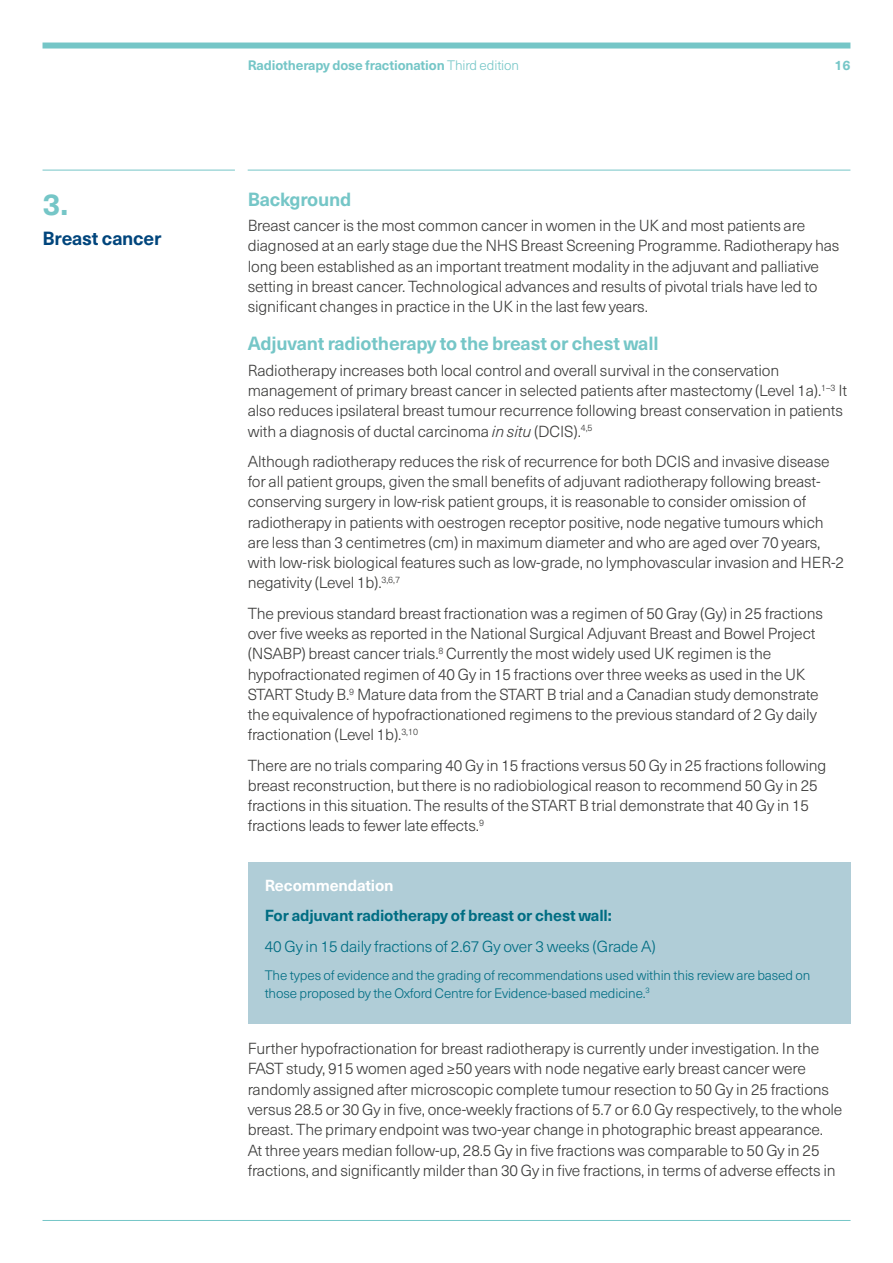
<style>
.page{position:relative;width:893px;height:1263px;background:#fff}
.page>*{position:absolute;margin:0;border:0;box-sizing:border-box;transform-origin:0 0}
.t1{font:700 30px "Neue Haas Unica Pro";color:#75c6c7}
.t2{font:700 18.75px "Neue Haas Unica Pro";letter-spacing:-.01em;color:#75c6c7}
.t3{font:700 18.75px "Neue Haas Unica Pro";letter-spacing:-.01em;color:#00457c}
.t4{font:300 15.75px/20.2px "Neue Haas Unica Pro";letter-spacing:-.01em;color:#3c3c3b}
.t5{font:300 15.75px "Neue Haas Unica Pro";letter-spacing:-.01em;color:#006d83}
.t6{font:700 15.75px "Neue Haas Unica Pro";letter-spacing:-.01em;color:#006d83}
.t7{font:700 15.75px "Neue Haas Unica Pro";letter-spacing:-.01em;color:#fff}
.t8{font:300 13.5px/18px "Neue Haas Unica Pro";letter-spacing:-.01em;color:#006d83}
.t9{font:700 13.5px "Neue Haas Unica Pro";letter-spacing:-.01em;color:#75c6c7}
.s1{font-weight:300}
.s2{font-style:italic}
</style>
<div class="page">
<div style="left:43px;top:43px;width:807px;height:6px;background:#75c6c7"></div>
<hr style="left:43px;top:1220px;width:807px;height:1px;background:#75c6c7">
<hr style="left:43px;top:170px;width:192px;height:1px;background:#75c6c7">
<hr style="left:248px;top:170px;width:602px;height:1px;background:#75c6c7">
<div style="left:248px;top:862px;width:602px;height:161px;background:#b0cdd7"></div>
<h1 class="t1" style="left:43px;top:186px;width:27px">3.</h1>
<p class="t3" style="left:43px;top:227px;width:120px">Breast cancer</p>
<p class="t9" style="left:248px;top:57px;width:273px">Radiotherapy dose fractionation <span class="s1">Third edition</span></p>
<p class="t9" style="left:834px;top:57px;width:18px">16</p>
<p class="t2" style="left:248px;top:188px;width:105px">Background</p>
<p class="t4" style="left:248px;top:216px;width:593px">Breast cancer is the most common cancer in women in the UK and most patients are diagnosed at an early stage due the NHS Breast Screening Programme. Radiotherapy has long been established as an important treatment modality in the adjuvant and palliative setting in breast cancer. Technological advances and results of pivotal trials have led to significant changes in practice in the UK in the last few years.</p>
<p class="t2" style="left:248px;top:332px;width:412px">Adjuvant radiotherapy to the breast or chest wall</p>
<p class="t4" style="left:248px;top:360px;width:601px">Radiotherapy increases both local control and overall survival in the conservation management of primary breast cancer in selected patients after mastectomy (Level 1a).<sup>1–3</sup> It also reduces ipsilateral breast tumour recurrence following breast conservation in patients with a diagnosis of ductal carcinoma <span class="s2">in situ</span> (DCIS).<sup>4,5</sup></p>
<p class="t4" style="left:248px;top:451px;width:598px">Although radiotherapy reduces the risk of recurrence for both DCIS and invasive disease for all patient groups, given the small benefits of adjuvant radiotherapy following breast&shy;conserving surgery in low-risk patient groups, it is reasonable to consider omission of radiotherapy in patients with oestrogen receptor positive, node negative tumours which are less than 3 centimetres (cm) in maximum diameter and who are aged over 70 years, with low-risk biological features such as low-grade, no lymphovascular invasion and HER-2 negativity (Level 1b).<sup>3,6,7</sup></p>
<p class="t4" style="left:248px;top:603px;width:577px">The previous standard breast fractionation was a regimen of 50 Gray (Gy) in 25 fractions over five weeks as reported in the National Surgical Adjuvant Breast and Bowel Project (NSABP) breast cancer trials.<sup>8</sup> Currently the most widely used UK regimen is the hypofractionated regimen of 40 Gy in 15 fractions over three weeks as used in the UK START Study B.<sup>9</sup> Mature data from the START B trial and a Canadian study demonstrate the equivalence of hypofractionationed regimens to the previous standard of 2 Gy daily fractionation (Level 1b).<sup>3,10</sup></p>
<p class="t4" style="left:248px;top:755px;width:580px">There are no trials comparing 40 Gy in 15 fractions versus 50 Gy in 25 fractions following breast reconstruction, but there is no radiobiological reason to recommend 50 Gy in 25 fractions in this situation. The results of the START B trial demonstrate that 40 Gy in 15 fractions leads to fewer late effects.<sup>9</sup></p>
<p class="t7" style="left:265px;top:876px;width:131px">Recommendation</p>
<p class="t6" style="left:265px;top:906px;width:349px">For adjuvant radiotherapy of breast or chest wall:</p>
<p class="t5" style="left:265px;top:937px;width:393px">40 Gy in 15 daily fractions of 2.67 Gy over 3 weeks (Grade A)</p>
<p class="t8" style="left:265px;top:966px;width:547px">The types of evidence and the grading of recommendations used within this review are based on those proposed by the Oxford Centre for Evidence-based medicine.<sup>3</sup></p>
<p class="t4" style="left:248px;top:1039px;width:596px">Further hypofractionation for breast radiotherapy is currently under investigation. In the FAST study, 915 women aged ≥50 years with node negative early breast cancer were randomly assigned after microscopic complete tumour resection to 50 Gy in 25 fractions versus 28.5 or 30 Gy in five, once-weekly fractions of 5.7 or 6.0 Gy respectively, to the whole breast. The primary endpoint was two-year change in photographic breast appearance.<br>At three years median follow-up, 28.5 Gy in five fractions was comparable to 50 Gy in 25 fractions, and significantly milder than 30 Gy in five fractions, in terms of adverse effects in</p>
</div>
